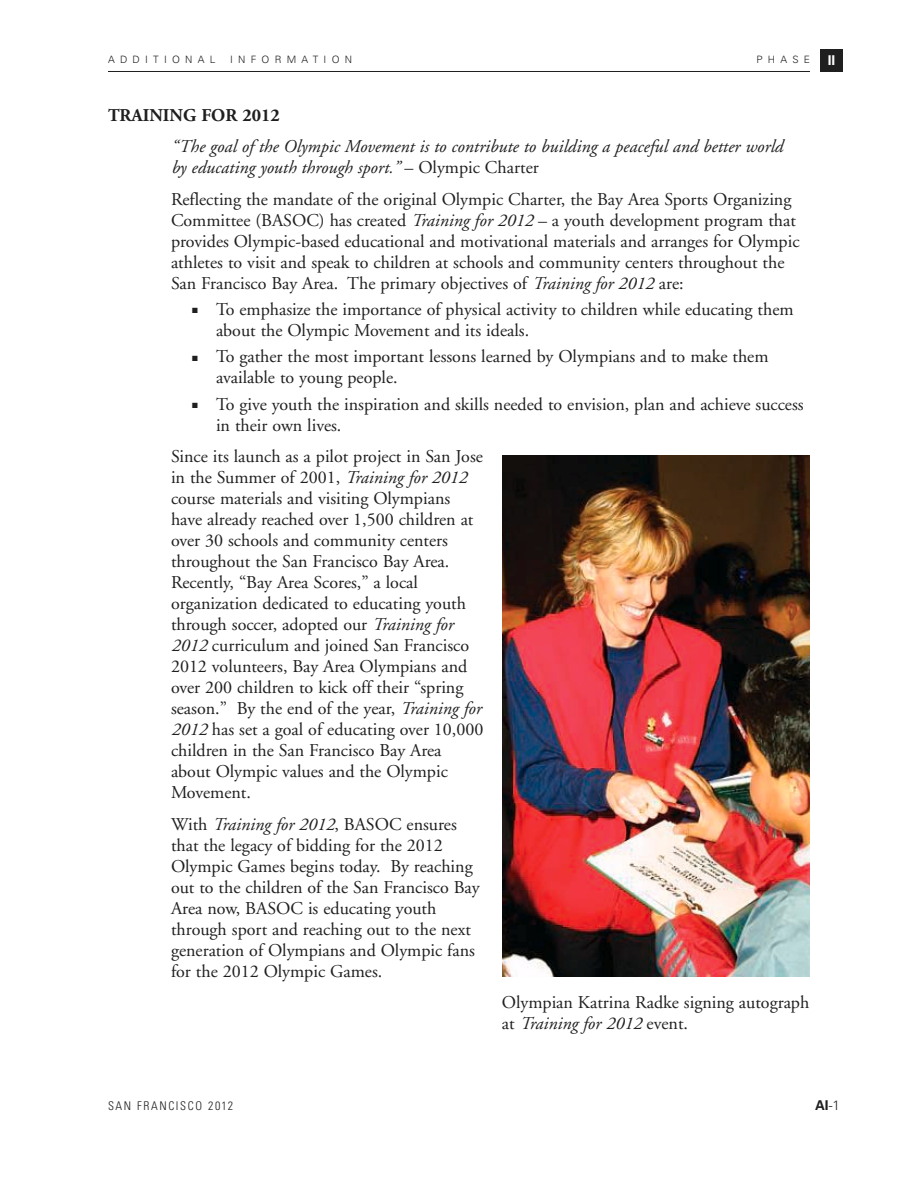
<style>
.page{position:relative;width:918px;height:1188px;background:#fff}
.page>*{position:absolute;margin:0;border:0;box-sizing:border-box;transform-origin:0 0}
.t1{font:18px/21px "Adobe Garamond";color:#201f20}
.t2{font:italic 18px/21px "Adobe Garamond";color:#201f20}
.t3{font:700 18px "Adobe Garamond";color:#201f20}
.t4{font:700 13.5px "Univers";color:#201f20}
.t5{font:700 13.5px "Univers";color:#fff}
.t6{font:300 condensed 12px "Univers";letter-spacing:.135em;color:#201f20}
.t7{font:300 10.2px "Univers";letter-spacing:.52em;color:#201f20}
.s1{font-style:normal}
.s2{font-style:italic}
.s3{font-weight:300}
</style>
<div class="page">
<hr style="left:108px;top:71px;width:702px;height:1px;background:#201f20">
<div style="left:820px;top:49px;width:23px;height:23px;background:#201f20"></div>
<img style="left:502px;top:455px;width:308px;height:521px">
<p class="t7" style="left:108px;top:56px;width:109px">ADDITIONAL</p>
<p class="t7" style="left:230px;top:56px;width:124px">INFORMATION</p>
<p class="t7" style="left:756px;top:56px;width:55px">PHASE</p>
<p class="t3" style="left:108px;top:108px;width:173px">TRAINING FOR 2012</p>
<p class="t2" style="left:171px;top:138px;width:613px">“The goal of the Olympic Movement is to contribute to building a peaceful and better world by educating youth through sport.” <span class="s1">– Olympic Charter</span></p>
<p class="t1" style="left:171px;top:190px;width:630px">Reflecting the mandate of the original Olympic Charter, the Bay Area Sports Organizing Committee (BASOC) has created <span class="s2">Training for 2012</span> – a youth development program that provides Olympic-based educational and motivational materials and arranges for Olympic athletes to visit and speak to children at schools and community centers throughout the San Francisco Bay Area. The primary objectives of <span class="s2">Training for 2012</span> are:</p>
<p class="t1" style="left:216px;top:301px;width:579px;text-indent:-24px">■ To emphasize the importance of physical activity to children while educating them about the Olympic Movement and its ideals.</p>
<p class="t1" style="left:216px;top:348px;width:554px;text-indent:-24px">■ To gather the most important lessons learned by Olympians and to make them available to young people.</p>
<p class="t1" style="left:216px;top:395px;width:589px;text-indent:-24px">■ To give youth the inspiration and skills needed to envision, plan and achieve success in their own lives.</p>
<p class="t1" style="left:171px;top:448px;width:314px">Since its launch as a pilot project in San Jose in the Summer of 2001, <span class="s2">Training for 2012 </span>course materials and visiting Olympians have already reached over 1,500 children at over 30 schools and community centers throughout the San Francisco Bay Area.<br>Recently, “Bay Area Scores,” a local organization dedicated to educating youth through soccer, adopted our <span class="s2">Training for 2012</span> curriculum and joined San Francisco 2012 volunteers, Bay Area Olympians and over 200 children to kick off their “spring season.” By the end of the year, <span class="s2">Training for 2012</span> has set a goal of educating over 10,000 children in the San Francisco Bay Area about Olympic values and the Olympic Movement.</p>
<p class="t1" style="left:171px;top:815px;width:310px">With <span class="s2">Training for 2012</span>, BASOC ensures that the legacy of bidding for the 2012<br>Olympic Games begins today. By reaching out to the children of the San Francisco Bay Area now, BASOC is educating youth through sport and reaching out to the next generation of Olympians and Olympic fans for the 2012 Olympic Games.</p>
<p class="t1" style="left:502px;top:994px;width:309px">Olympian Katrina Radke signing autograph at <span class="s2">Training for 2012</span> event.</p>
<p class="t5" style="left:828px;top:55px;width:9px">II</p>
<p class="t6" style="left:108px;top:1101px;width:127px">SAN FRANCISCO 2012</p>
<p class="t4" style="left:815px;top:1100px;width:26px">AI<span class="s3">-1</span></p>
</div>
